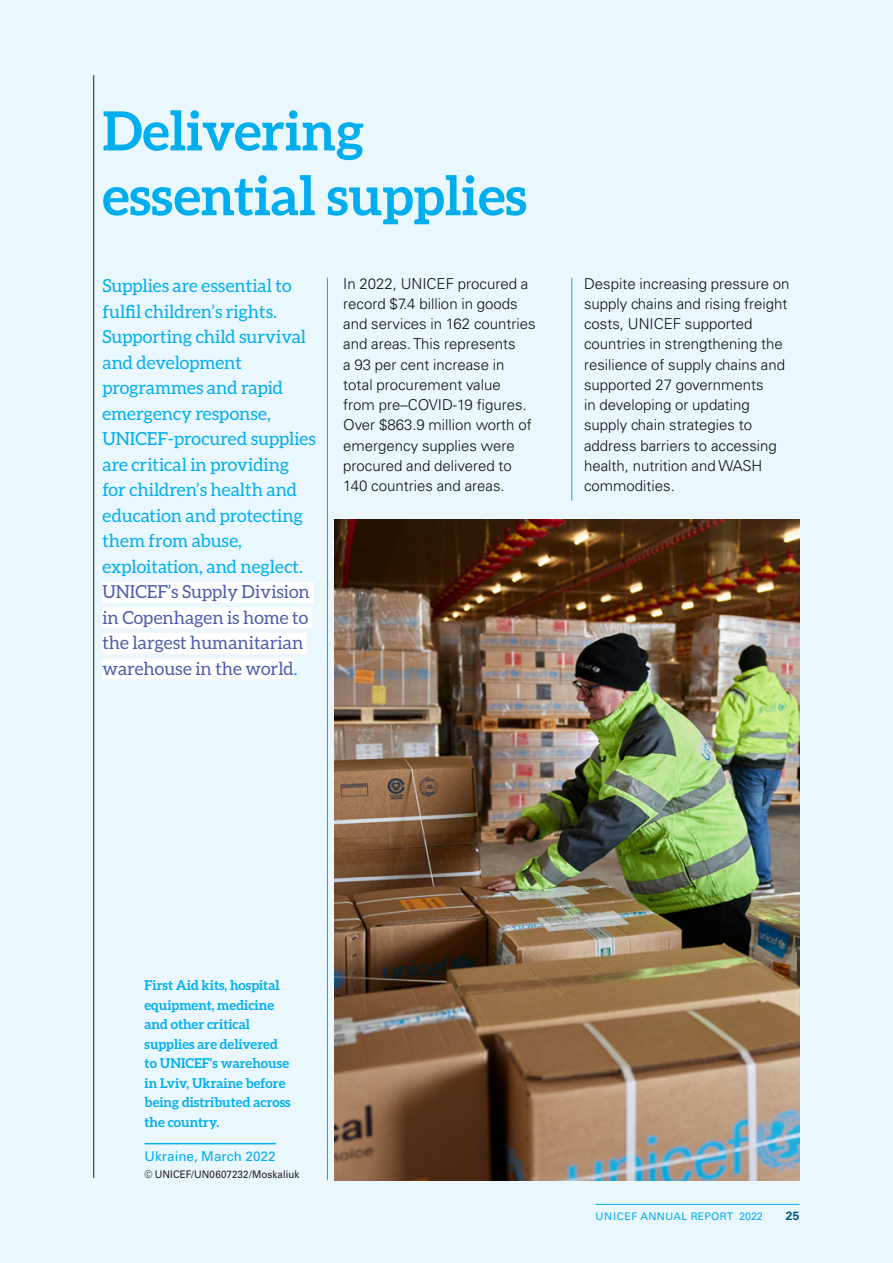
<style>
.page{position:relative;width:893px;height:1263px;background:#eaf7fd}
.page>*{position:absolute;margin:0;border:0;box-sizing:border-box;transform-origin:0 0}
.t1{font:700 54px/64.8px "Aleo";color:#00aeef}
.AR_Body{font:18px/25.5px "Aleo";color:#00aeef}
.AR_Body-2{font:300 15px/20.2px "Univers LT Std";color:#111013}
.AR_Body-3{font:700 13.5px/19.5px "Aleo";color:#00aeef}
.Caption_2_col___Bl{font:13.5px "Univers LT Std";letter-spacing:.005em;color:#00aeef}
.t2{font:700 12px "Univers LT Pro 65";color:#005b7f}
.t3{font:10.5px "Univers LT Pro 55 Roman";letter-spacing:.025em;color:#00aeef}
.Caption_2_col___Bl-2{font:10.5px "Univers LT Std";letter-spacing:.005em;color:#231f20;scale:.94 1}
.s1{color:#4d5da9}
.s2{font-size:10.8px}
</style>
<div class="page">
<div style="left:102px;top:582px;width:211px;height:21px;background:#fff"></div>
<div style="left:102px;top:607px;width:210px;height:21px;background:#fff"></div>
<div style="left:102px;top:633px;width:205px;height:21px;background:#fff"></div>
<div style="left:102px;top:658px;width:192px;height:21px;background:#fff"></div>
<hr style="left:327px;top:278px;width:1px;height:902px;background:#00aeef">
<hr style="left:93px;top:75px;width:1px;height:1103px;background:#231f20">
<hr style="left:571px;top:278px;width:1px;height:222px;background:#00aeef">
<hr style="left:595px;top:1204px;width:204px;height:1px;background:#00aeef">
<img style="left:335px;top:520px;width:464px;height:660px">
<hr style="left:145px;top:1143px;width:131px;height:1px;background:#00aeef">
<p class="t1" style="left:102px;top:98px;width:426px">Delivering essential supplies</p>
<p class="AR_Body" style="left:102px;top:273px;width:215px">Supplies are essential to fulfil children’s rights.<br>Supporting child survival and development programmes and rapid emergency response,<br>UNICEF-procured supplies are critical in providing for children’s health and education and protecting them from abuse, exploitation, and neglect.<br><span class="s1">UNICEF’s Supply Division in Copenhagen is home to the largest humanitarian warehouse in the world</span>.</p>
<p class="AR_Body-2" style="left:343px;top:273px;width:194px">In 2022, UNICEF procured a record $7.4 billion in goods and services in 162 countries and areas. This represents<br>a 93 per cent increase in total procurement value from pre–COVID-19 figures.<br>Over $863.9 million worth of emergency supplies were procured and delivered to<br>140 countries and areas.</p>
<p class="AR_Body-2" style="left:584px;top:273px;width:207px">Despite increasing pressure on supply chains and rising freight costs, UNICEF supported countries in strengthening the resilience of supply chains and supported 27 governments<br>in developing or updating supply chain strategies to address barriers to accessing health, nutrition and WASH commodities.</p>
<p class="AR_Body-3" style="left:145px;top:975px;width:148px">First Aid kits, hospital equipment, medicine and other critical supplies are delivered to UNICEF’s warehouse in Lviv, Ukraine before being distributed across the country.</p>
<p class="Caption_2_col___Bl" style="left:145px;top:1148px;width:133px">Ukraine, March 2022</p>
<p class="Caption_2_col___Bl-2" style="left:145px;top:1168px;width:166px">© UNICEF/UN0607232/Moskaliuk</p>
<p class="t3" style="left:595px;top:1210px;width:169px">UNICEF ANNUAL REPORT <span class="s2">2022</span></p>
<p class="t2" style="left:786px;top:1208px;width:15px">25</p>
<p class="t3" style="left:587px;top:1210px;width:166px">UNICEF AN UAL REPORT <span class="s2">20 2</span></p>
</div>
